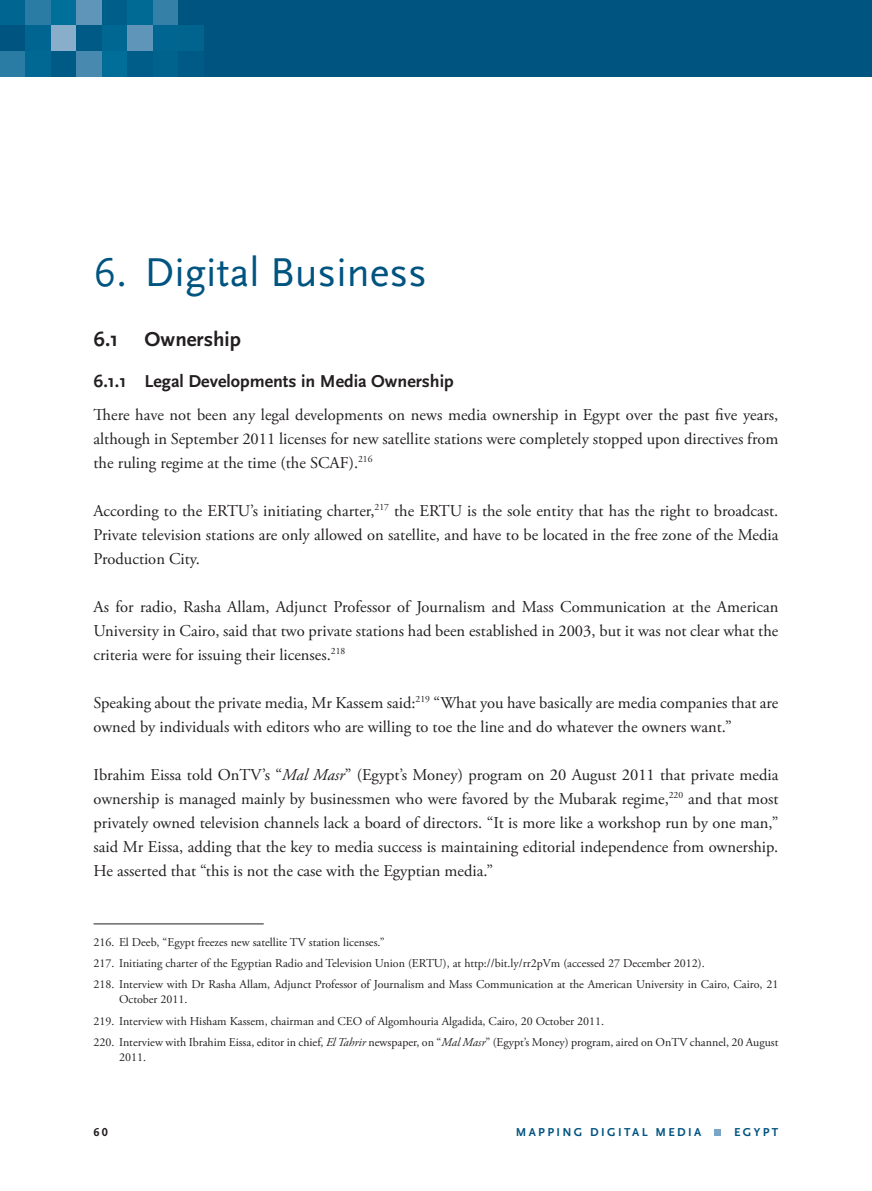
<style>
.page{position:relative;width:872px;height:1191px;background:#fff}
.page>*{position:absolute;margin:0;border:0;box-sizing:border-box;transform-origin:0 0}
.t1{font:42px "Scala Sans";color:#005480}
.t2{font:700 21px "Scala Sans";color:#231f20}
.t3{font:700 18px "Scala Sans";color:#231f20}
.t4{font:16.5px/24px "Adobe Garamond Pro";color:#231f20;text-align:justify}
.t5{font:12px/21.5px "Adobe Garamond Pro";color:#231f20}
.t6{font:700 12px "Scala Sans LF";letter-spacing:.2em;color:#005480}
.t7{font:700 12px "Scala Sans LF";color:#231f20}
.s1{font-style:italic}
</style>
<div class="page">
<div style="left:714px;top:1129px;width:7px;height:7px;background:#7aa5c4"></div>
<div style="left:0;top:0;width:872px;height:77px;background:#005480"></div>
<div style="left:0;top:0;width:26px;height:26px;background:#006691"></div>
<div style="left:0;top:51px;width:26px;height:26px;background:#2b7ca4"></div>
<div style="left:26px;top:0;width:25px;height:26px;background:#2b7ca4"></div>
<div style="left:26px;top:26px;width:25px;height:25px;background:#006590"></div>
<div style="left:26px;top:51px;width:25px;height:26px;background:#006893"></div>
<div style="left:51px;top:0;width:26px;height:26px;background:#006f99"></div>
<div style="left:51px;top:26px;width:26px;height:25px;background:#88aecb"></div>
<div style="left:51px;top:51px;width:26px;height:26px;background:#005a86"></div>
<div style="left:77px;top:0;width:25px;height:26px;background:#5e95b8"></div>
<div style="left:77px;top:26px;width:25px;height:25px;background:#005a86"></div>
<div style="left:77px;top:51px;width:25px;height:26px;background:#4889af"></div>
<div style="left:102px;top:0;width:26px;height:26px;background:#005e8a"></div>
<div style="left:102px;top:26px;width:26px;height:25px;background:#006792"></div>
<div style="left:102px;top:51px;width:26px;height:26px;background:#006e98"></div>
<div style="left:128px;top:0;width:25px;height:26px;background:#006a95"></div>
<div style="left:128px;top:26px;width:25px;height:25px;background:#5e95b8"></div>
<div style="left:128px;top:51px;width:25px;height:26px;background:#005d89"></div>
<div style="left:153px;top:0;width:26px;height:26px;background:#3580a7"></div>
<div style="left:153px;top:26px;width:26px;height:25px;background:#006691"></div>
<div style="left:153px;top:51px;width:26px;height:26px;background:#00638e"></div>
<div style="left:179px;top:26px;width:25px;height:25px;background:#00648f"></div>
<div style="left:179px;top:51px;width:25px;height:26px;background:#005a86"></div>
<hr style="left:94px;top:923px;width:170px;height:1px;background:#231f20">
<h1 class="t1" style="left:94px;top:256px;width:335px">6. Digital Business</h1>
<p class="t2" style="left:94px;top:330px;width:149px">6.1 Ownership</p>
<p class="t3" style="left:94px;top:374px;width:362px">6.1.1 Legal Developments in Media Ownership</p>
<p class="t4" style="left:94px;top:404px;width:686px">There have not been any legal developments on news media ownership in Egypt over the past five years, although in September 2011 licenses for new satellite stations were completely stopped upon directives from the ruling regime at the time (the SCAF).<sup>216</sup></p>
<p class="t4" style="left:94px;top:500px;width:686px">According to the ERTU’s initiating charter,<sup>217</sup> the ERTU is the sole entity that has the right to broadcast.<br>Private television stations are only allowed on satellite, and have to be located in the free zone of the Media Production City.</p>
<p class="t4" style="left:94px;top:596px;width:686px">As for radio, Rasha Allam, Adjunct Professor of Journalism and Mass Communication at the American University in Cairo, said that two private stations had been established in 2003, but it was not clear what the criteria were for issuing their licenses.<sup>218</sup></p>
<p class="t4" style="left:94px;top:692px;width:686px">Speaking about the private media, Mr Kassem said:<sup>219</sup> “What you have basically are media companies that are owned by individuals with editors who are willing to toe the line and do whatever the owners want.”</p>
<p class="t4" style="left:94px;top:764px;width:686px">Ibrahim Eissa told OnTV’s “<span class="s1">Mal Masr</span>” (Egypt’s Money) program on 20 August 2011 that private media ownership is managed mainly by businessmen who were favored by the Mubarak regime,<sup>220</sup> and that most privately owned television channels lack a board of directors. “It is more like a workshop run by one man,” said Mr Eissa, adding that the key to media success is maintaining editorial independence from ownership.<br>He asserted that “this is not the case with the Egyptian media.”</p>
<p class="t5" style="left:94px;top:932px;width:686px">216. El Deeb, “Egypt freezes new satellite TV station licenses.”<br>217. Initiating charter of the Egyptian Radio and Television Union (ERTU), at http://bit.ly/rr2pVm (accessed 27 December 2012).<br>218. Interview with Dr Rasha Allam, Adjunct Professor of Journalism and Mass Communication at the American University in Cairo, Cairo, 21</p>
<p class="t5" style="left:94px;top:989px;width:686px;text-indent:26px">October 2011.<br>219. Interview with Hisham Kassem, chairman and CEO of Algomhouria Algadida, Cairo, 20 October 2011.<br>220. Interview with Ibrahim Eissa, editor in chief, <span class="s1">El Tahrir</span> newspaper, on “<span class="s1">Mal Masr</span>” (Egypt’s Money) program, aired on OnTV channel, 20 August</p>
<p class="t5" style="left:119px;top:1047px;width:28px">2011.</p>
<p class="t7" style="left:94px;top:1127px;width:16px">60</p>
<p class="t6" style="left:516px;top:1127px;width:187px">MAPPING DIGITAL MEDIA</p>
<p class="t6" style="left:734px;top:1127px;width:46px">EGYPT</p>
</div>
